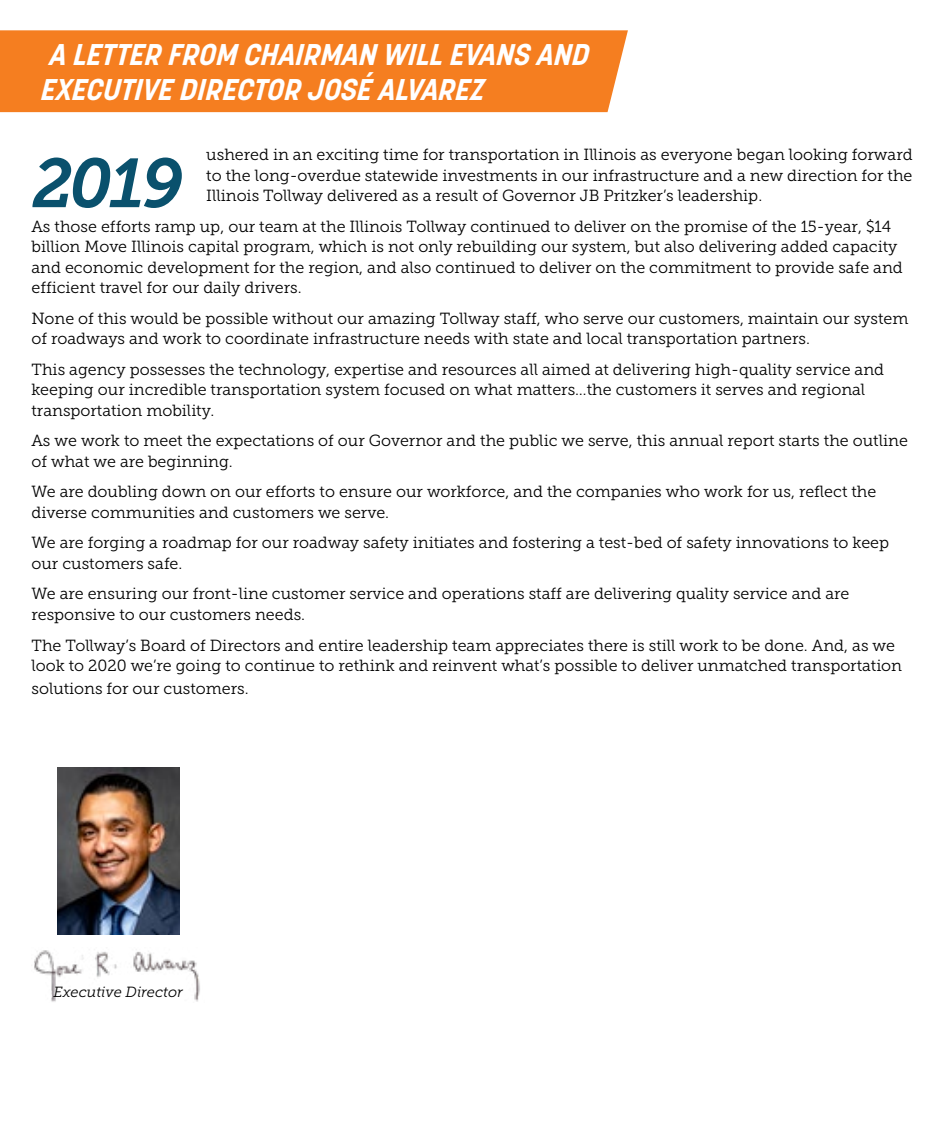
<style>
.page{position:relative;width:945px;height:1134px;background:#fff}
.page>*{position:absolute;margin:0;border:0;box-sizing:border-box;transform-origin:0 0}
.t1{font:italic 68.77px "Museo Slab 700";color:#0a516d}
.t2{font:italic 700 29.75px/35.7px "Korolev";color:#fff}
.t3{font:16.1px/20.5px "Museo Slab 300";color:#000}
.t4{font:italic 14.7px "Museo Slab 300";color:#000}
</style>
<div class="page">
<div style="left:0;top:30px;width:628px;height:82px;background:#f57e20"></div>
<img style="left:57px;top:767px;width:122px;height:167px">
<img style="left:34px;top:950px;width:166px;height:52px">
<h2 class="t2" style="left:39px;top:36px;width:559px">ALETTERFROM CHAIRMAN WILLEVANSAND<br>EXECUTIVEDIRECTORJOSÉALVAREZ</h2>
<h1 class="t1" style="left:32px;top:145px;width:153px">2019</h1>
<p class="t3" style="left:206px;top:145px;width:708px;text-align:justify">ushered in an exciting time for transportation in Illinois as everyone began looking forward to the long-overdue statewide investments in our infrastructure and a new direction for the Illinois Tollway delivered as a result of Governor JB Pritzker’s leadership.</p>
<p class="t3" style="left:31px;top:216px;width:873px">As those efforts ramp up, our team at the Illinois Tollway continued to deliver on the promise of the 15-year, $14 billion Move Illinois capital program, which is not only rebuilding our system, but also delivering added capacity and economic development for the region, and also continued to deliver on the commitment to provide safe and efficient travel for our daily drivers.</p>
<p class="t3" style="left:31px;top:308px;width:878px">None of this would be possible without our amazing Tollway staff, who serve our customers, maintain our system of roadways and work to coordinate infrastructure needs with state and local transportation partners.</p>
<p class="t3" style="left:31px;top:359px;width:854px">This agency possesses the technology, expertise and resources all aimed at delivering high-quality service and keeping our incredible transportation system focused on what matters…the customers it serves and regional transportation mobility.</p>
<p class="t3" style="left:31px;top:431px;width:878px">As we work to meet the expectations of our Governor and the public we serve, this annual report starts the outline of what we are beginning.</p>
<p class="t3" style="left:31px;top:482px;width:846px">We are doubling down on our efforts to ensure our workforce, and the companies who work for us, reflect the diverse communities and customers we serve.</p>
<p class="t3" style="left:31px;top:533px;width:859px">We are forging a roadmap for our roadway safety initiates and fostering a test-bed of safety innovations to keep our customers safe.</p>
<p class="t3" style="left:31px;top:584px;width:819px">We are ensuring our front-line customer service and operations staff are delivering quality service and are responsive to our customers needs.</p>
<p class="t3" style="left:31px;top:635px;width:872px">The Tollway’s Board of Directors and entire leadership team appreciates there is still work to be done. And, as we look to 2020 we’re going to continue to rethink and reinvent what’s possible to deliver unmatched transportation</p>
<p class="t3" style="left:31px;top:679px;width:219px">solutions for our customers.</p>
<p class="t4" style="left:54px;top:984px;width:131px">Executive Director</p>
</div>
